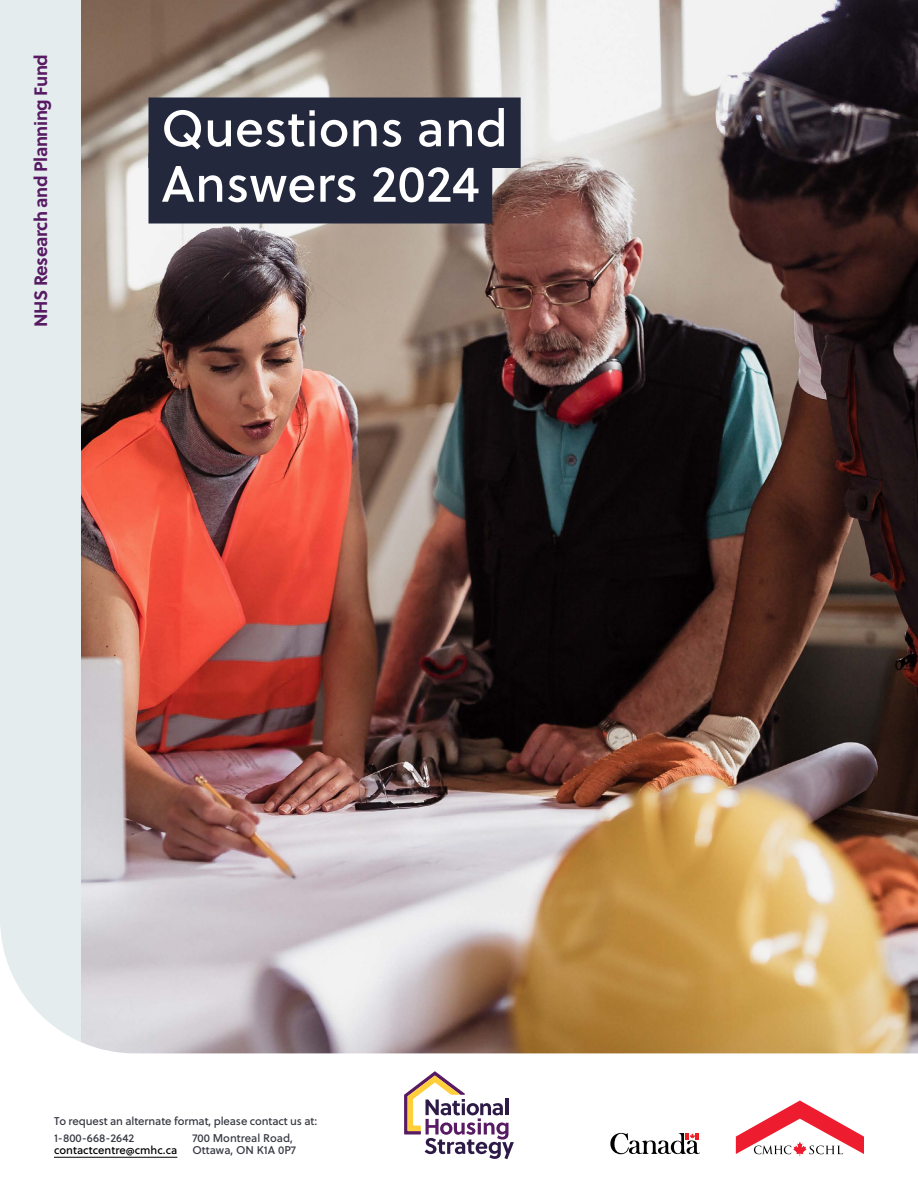
<style>
.page{position:relative;width:918px;height:1188px;background:#fff}
.page>*{position:absolute;margin:0;border:0;box-sizing:border-box;transform-origin:0 0}
.t1{font:51px/55.5px "Soleil Bk";color:#fff}
.t2{font:700 18px "Soleil";letter-spacing:-.025em;color:#571a63}
.t3{font:11.25px/17.4px "Soleil Bk";letter-spacing:-.01em;color:#363841}
.t4{font:11.25px "Soleil Bk";color:#000}
</style>
<div class="page">
<img style="left:81px;top:0;width:837px;height:909px">
<div style="left:0;top:0;width:81px;height:1076px;background:#e4eced"></div>
<svg style="left:0;top:909px;width:918px;height:251px"></svg>
<svg style="left:404px;top:1071px;width:110px;height:88px"></svg>
<svg style="left:610px;top:1133px;width:90px;height:21px"></svg>
<svg style="left:736px;top:1101px;width:128px;height:55px"></svg>
<hr style="left:54px;top:1157px;width:123px;height:1px;background:#000">
<div style="left:148px;top:98px;width:373px;height:70px;background:#24283d"></div>
<div style="left:148px;top:153px;width:344px;height:71px;background:#24283d"></div>
<h2 class="t2" style="left:27px;top:327px;width:274px;rotate:-90deg">NHS Research and Planning Fund</h2>
<h1 class="t1" style="left:161px;top:99px;width:348px">Questions and<br>Answers 2024</h1>
<p class="t3" style="left:54px;top:1112px;width:265px">To request an alternate format, please contact us at:<br>1-800-668-2642</p>
<p class="t4" style="left:54px;top:1142px;width:125px">contactcentre@cmhc.ca</p>
<p class="t3" style="left:192px;top:1132px;width:105px;line-height:12px">700 Montreal Road,<br>Ottawa, ON K1A 0P7</p>
</div>
